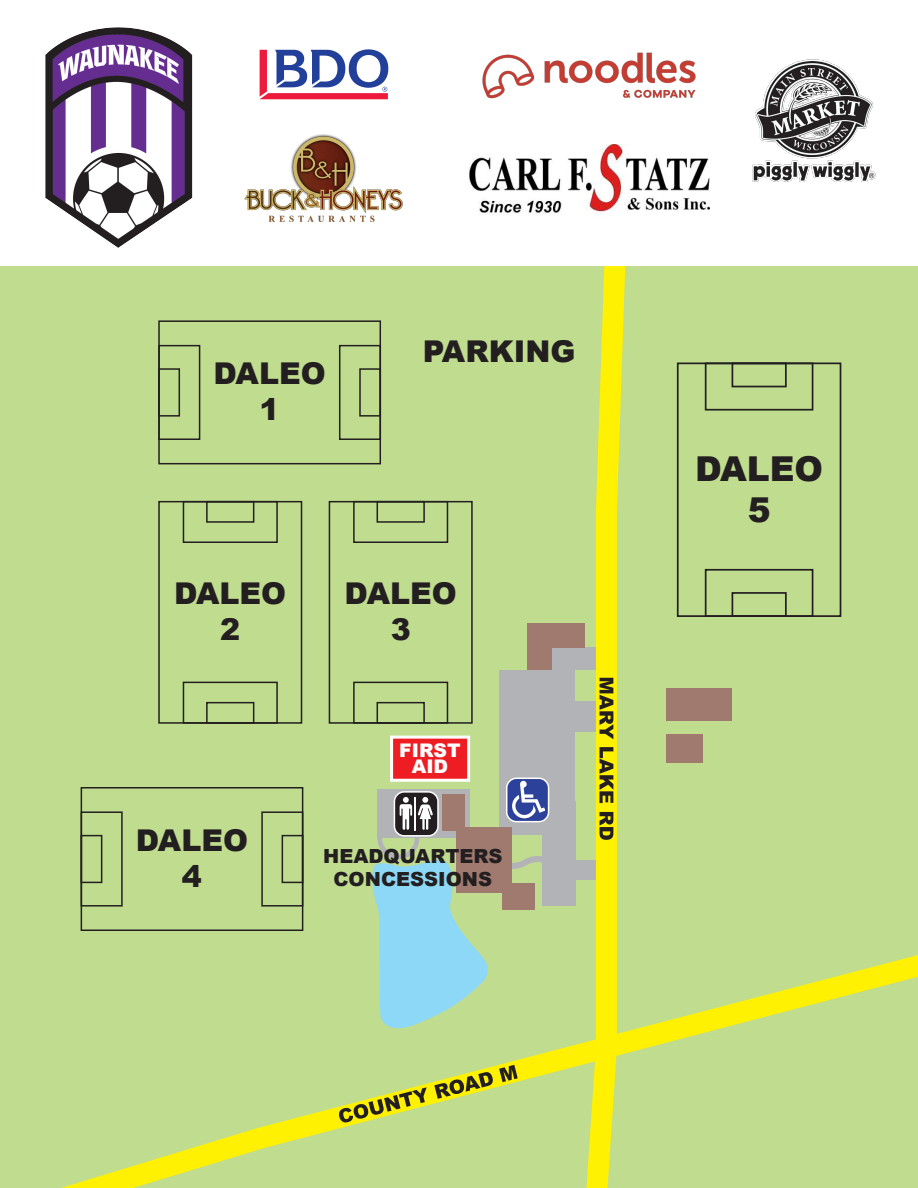
<style>
.page{position:relative;width:918px;height:1188px;background:#c0dc8f}
.page>*{position:absolute;margin:0;border:0;box-sizing:border-box;transform-origin:0 0}
.t1{font:900 34.35px/41.1px "Arial";color:#231f20;text-align:center}
.t2{font:900 30px/36px "Arial";color:#231f20;text-align:center}
.t3{font:900 19.5px/22.4px "Arial";color:#231f20;text-align:center}
.t4{font:900 18.75px/16.6px "Arial";color:#fff;text-align:center}
</style>
<div class="page">
<div style="left:545px;top:648px;width:58px;height:22px;background:#b2b3b7"></div>
<div style="left:499px;top:670px;width:76px;height:164px;background:#b2b3b7"></div>
<svg style="left:61px;top:904px;width:857px;height:284px"></svg>
<svg style="left:563px;top:265px;width:86px;height:923px"></svg>
<div style="left:158px;top:320px;width:223px;height:144px;border:2px solid #231f20"></div>
<div style="left:158px;top:345px;width:42px;height:95px;border:2px solid #231f20"></div>
<div style="left:158px;top:368px;width:22px;height:49px;border:2px solid #231f20"></div>
<div style="left:339px;top:345px;width:42px;height:95px;border:2px solid #231f20"></div>
<div style="left:359px;top:368px;width:22px;height:49px;border:2px solid #231f20"></div>
<div style="left:158px;top:501px;width:144px;height:223px;border:2px solid #231f20"></div>
<div style="left:183px;top:501px;width:95px;height:42px;border:2px solid #231f20"></div>
<div style="left:206px;top:501px;width:48px;height:22px;border:2px solid #231f20"></div>
<div style="left:183px;top:682px;width:95px;height:42px;border:2px solid #231f20"></div>
<div style="left:206px;top:702px;width:48px;height:22px;border:2px solid #231f20"></div>
<div style="left:81px;top:787px;width:222px;height:144px;border:2px solid #231f20"></div>
<div style="left:81px;top:811px;width:42px;height:96px;border:2px solid #231f20"></div>
<div style="left:81px;top:835px;width:21px;height:48px;border:2px solid #231f20"></div>
<div style="left:261px;top:811px;width:42px;height:96px;border:2px solid #231f20"></div>
<div style="left:282px;top:835px;width:21px;height:48px;border:2px solid #231f20"></div>
<div style="left:329px;top:501px;width:144px;height:223px;border:2px solid #231f20"></div>
<div style="left:353px;top:501px;width:95px;height:42px;border:2px solid #231f20"></div>
<div style="left:377px;top:501px;width:48px;height:22px;border:2px solid #231f20"></div>
<div style="left:353px;top:682px;width:95px;height:42px;border:2px solid #231f20"></div>
<div style="left:377px;top:702px;width:48px;height:22px;border:2px solid #231f20"></div>
<svg style="left:372px;top:850px;width:181px;height:185px"></svg>
<div style="left:527px;top:623px;width:25px;height:47px;background:#a07a6e"></div>
<div style="left:538px;top:623px;width:47px;height:25px;background:#a07a6e"></div>
<div style="left:666px;top:689px;width:65px;height:32px;background:#a07a6e"></div>
<div style="left:666px;top:734px;width:37px;height:29px;background:#a07a6e"></div>
<div style="left:502px;top:883px;width:32px;height:27px;background:#a07a6e"></div>
<div style="left:542px;top:801px;width:33px;height:105px;background:#b2b3b7"></div>
<div style="left:378px;top:817px;width:41px;height:42px;background:#b2b3b7;border-radius:50%"></div>
<div style="left:382px;top:822px;width:33px;height:33px;background:#c0dc8f;border-radius:50%"></div>
<div style="left:378px;top:790px;width:92px;height:48px;background:#b2b3b7"></div>
<div style="left:442px;top:795px;width:23px;height:36px;background:#a07a6e"></div>
<div style="left:456px;top:827px;width:56px;height:66px;background:#a07a6e"></div>
<div style="left:677px;top:363px;width:164px;height:254px;border:2px solid #231f20"></div>
<div style="left:705px;top:363px;width:108px;height:48px;border:2px solid #231f20"></div>
<div style="left:732px;top:363px;width:55px;height:24px;border:2px solid #231f20"></div>
<div style="left:705px;top:569px;width:108px;height:48px;border:2px solid #231f20"></div>
<div style="left:732px;top:592px;width:55px;height:25px;border:2px solid #231f20"></div>
<svg style="left:600px;top:678px;width:13px;height:61px"></svg>
<svg style="left:600px;top:747px;width:13px;height:56px"></svg>
<svg style="left:600px;top:812px;width:13px;height:28px"></svg>
<svg style="left:339px;top:1087px;width:88px;height:36px"></svg>
<svg style="left:434px;top:1072px;width:59px;height:27px"></svg>
<svg style="left:499px;top:1065px;width:19px;height:17px"></svg>
<div style="left:507px;top:778px;width:42px;height:44px;background:#2c419a;border-radius:10px"></div>
<div style="left:506px;top:778px;width:43px;height:44px;border:2px solid #fff;border-radius:10px"></div>
<svg style="left:512px;top:781px;width:33px;height:38px"></svg>
<div style="left:394px;top:792px;width:44px;height:44px;background:#231f20;border-radius:10px"></div>
<div style="left:394px;top:791px;width:45px;height:46px;border:2px solid #fff;border-radius:10px"></div>
<hr style="left:415px;top:797px;width:1px;height:33px;background:#fff">
<svg style="left:418px;top:797px;width:15px;height:33px"></svg>
<svg style="left:400px;top:797px;width:12px;height:33px"></svg>
<div style="left:390px;top:736px;width:80px;height:46px;background:#ee1d23;border:3px solid #fff"></div>
<div style="left:0;top:0;width:918px;height:265px;background:#fff"></div>
<img style="left:45px;top:27px;width:148px;height:221px">
<img style="left:259px;top:49px;width:130px;height:51px">
<img style="left:244px;top:134px;width:159px;height:88px">
<img style="left:469px;top:145px;width:240px;height:70px">
<img style="left:482px;top:52px;width:214px;height:47px">
<img style="left:752px;top:59px;width:124px;height:123px">
<p class="t2" style="left:214px;top:355px;width:114px">DALEO<br>1</p>
<p class="t2" style="left:423px;top:333px;width:154px">PARKING</p>
<p class="t2" style="left:174px;top:575px;width:114px">DALEO<br>2</p>
<p class="t2" style="left:345px;top:575px;width:114px">DALEO<br>3</p>
<p class="t4" style="left:399px;top:741px;width:63px">FIRST<br>AID</p>
<p class="t2" style="left:136px;top:821px;width:114px">DALEO<br>4</p>
<p class="t3" style="left:323px;top:845px;width:181px">HEADQUARTERS<br>CONCESSIONS</p>
<p class="t1" style="left:695px;top:447px;width:130px">DALEO<br>5</p>
</div>
